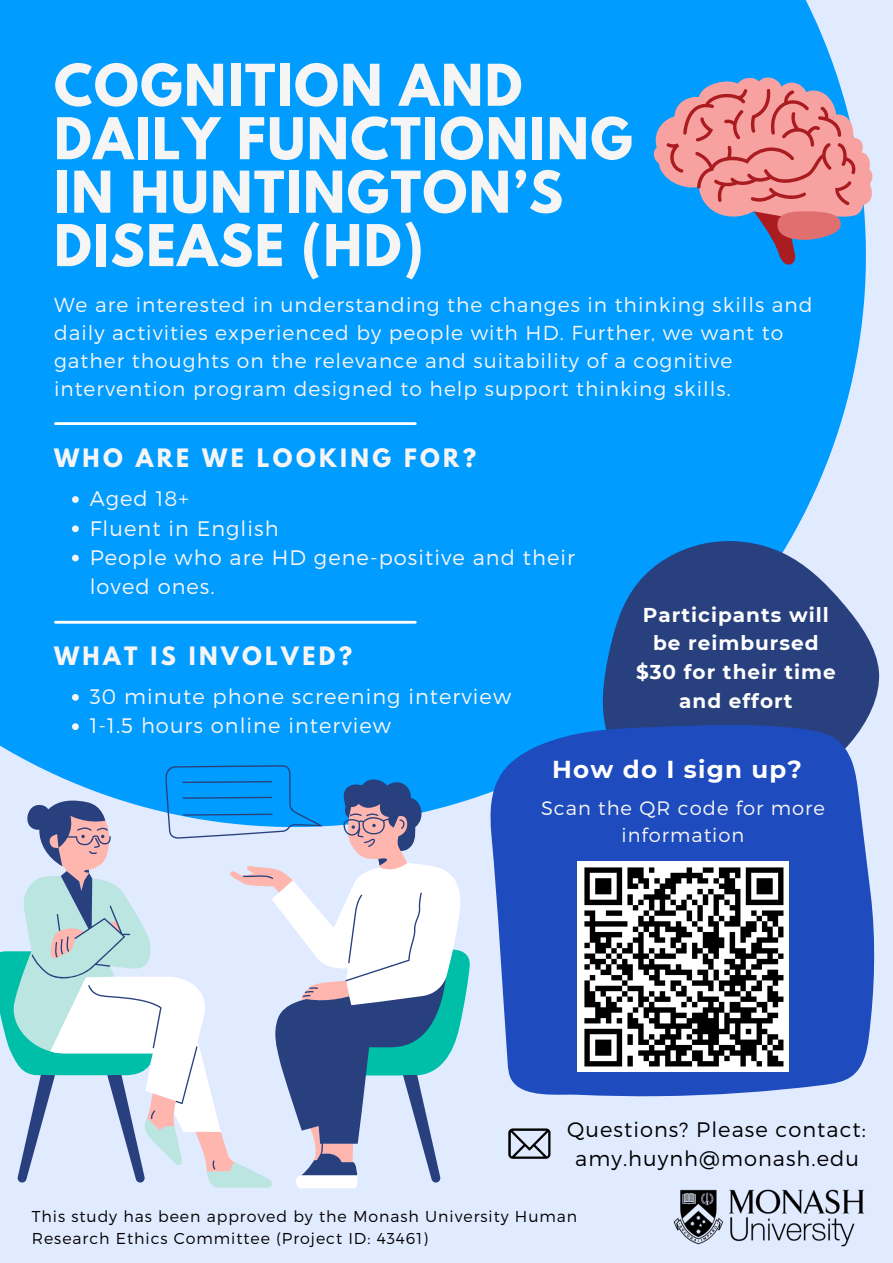
<style>
.page{position:relative;width:893px;height:1263px;background:#e1ebff}
.page>*{position:absolute;margin:0;border:0;box-sizing:border-box;transform-origin:0 0}
.t1{font:700 51px/53.4px "League Spartan";letter-spacing:.03em;color:#f6f5f5}
.t2{font:700 24.53px "Montserrat";letter-spacing:.05em;color:#fff}
.t3{font:700 22.5px "League Spartan";letter-spacing:.15em;color:#f6f5f5}
.t4{font:300 21px/29.2px "Montserrat";letter-spacing:.05em;color:#f6f5f5}
.t5{font:300 21px/29.2px "Montserrat";letter-spacing:.05em;color:#000;text-align:center}
.t6{font:300 20.25px/28.1px "Montserrat";letter-spacing:.05em;color:#f6f5f5}
.t7{font:700 20.02px/28.7px "Montserrat";letter-spacing:.05em;color:#fff;text-align:center}
.t8{font:300 19.5px/27px "Montserrat";letter-spacing:.05em;color:#f6f5f5;text-align:center}
.t9{font:300 15.75px/21.9px "Montserrat";letter-spacing:.06em;color:#000}
</style>
<div class="page">
<div style="left:0;top:0;width:866px;height:827px;background:#009cff"></div>
<svg style="left:0;top:951px;width:470px;height:113px;fill:#00bfa8"></svg>
<svg style="left:138px;top:871px;width:323px;height:317px"></svg>
<svg style="left:17px;top:765px;width:429px;height:417px"></svg>
<hr style="left:55px;top:422px;width:360px;height:3px;background:#fff">
<svg style="left:653px;top:74px;width:220px;height:197px"></svg>
<hr style="left:55px;top:621px;width:360px;height:3px;background:#fff">
<svg style="left:508px;top:1128px;width:42px;height:31px"></svg>
<img style="left:673px;top:1189px;width:192px;height:58px">
<svg style="left:602px;top:486px;width:278px;height:236px;fill:#28407e"></svg>
<svg style="left:489px;top:722px;width:386px;height:375px;background:#2e5bc3"></svg>
<img style="left:577px;top:861px;width:212px;height:211px">
<svg style="left:72px;top:496px;width:7px;height:7px"></svg>
<svg style="left:72px;top:525px;width:7px;height:7px"></svg>
<svg style="left:72px;top:555px;width:7px;height:6px"></svg>
<svg style="left:72px;top:694px;width:7px;height:7px"></svg>
<svg style="left:72px;top:723px;width:7px;height:7px"></svg>
<p class="t1" style="left:54px;top:65px;width:580px">COGNITION AND<br>DAILY FUNCTIONING<br>IN HUNTINGTON’S<br>DISEASE (HD)</p>
<p class="t6" style="left:54px;top:289px;width:760px">We are interested in understanding the changes in thinking skills and daily activities experienced by people with HD. Further, we want to gather thoughts on the relevance and suitability of a cognitive intervention program designed to help support thinking skills.</p>
<h2 class="t3" style="left:54px;top:446px;width:424px">WHO ARE WE LOOKING FOR?</h2>
<p class="t4" style="left:90px;top:483px;width:101px">Aged 18+</p>
<p class="t4" style="left:90px;top:512px;width:190px">Fluent in English</p>
<p class="t4" style="left:90px;top:542px;width:487px">People who are HD gene-positive and their loved ones.</p>
<h4 class="t3" style="left:54px;top:645px;width:300px">WHAT IS INVOLVED?</h4>
<p class="t4" style="left:90px;top:681px;width:423px">30 minute phone screening interview</p>
<h3 class="t4" style="left:90px;top:710px;width:303px">1-1.5 hours online interview</h3>
<h5 class="t7" style="left:636px;top:600px;width:201px">Participants will be reimbursed $30 for their time and effort</h5>
<h2 class="t2" style="left:552px;top:754px;width:251px">How do I sign up?</h2>
<p class="t8" style="left:541px;top:793px;width:285px">Scan the QR code for more information</p>
<h1 class="t5" style="left:567px;top:1114px;width:300px">Questions? Please contact: amy.huynh@monash.edu</h1>
<p class="t9" style="left:32px;top:1204px;width:547px">This study has been approved by the Monash University Human<br>Research Ethics Committee (Project ID: 43461)</p>
</div>
